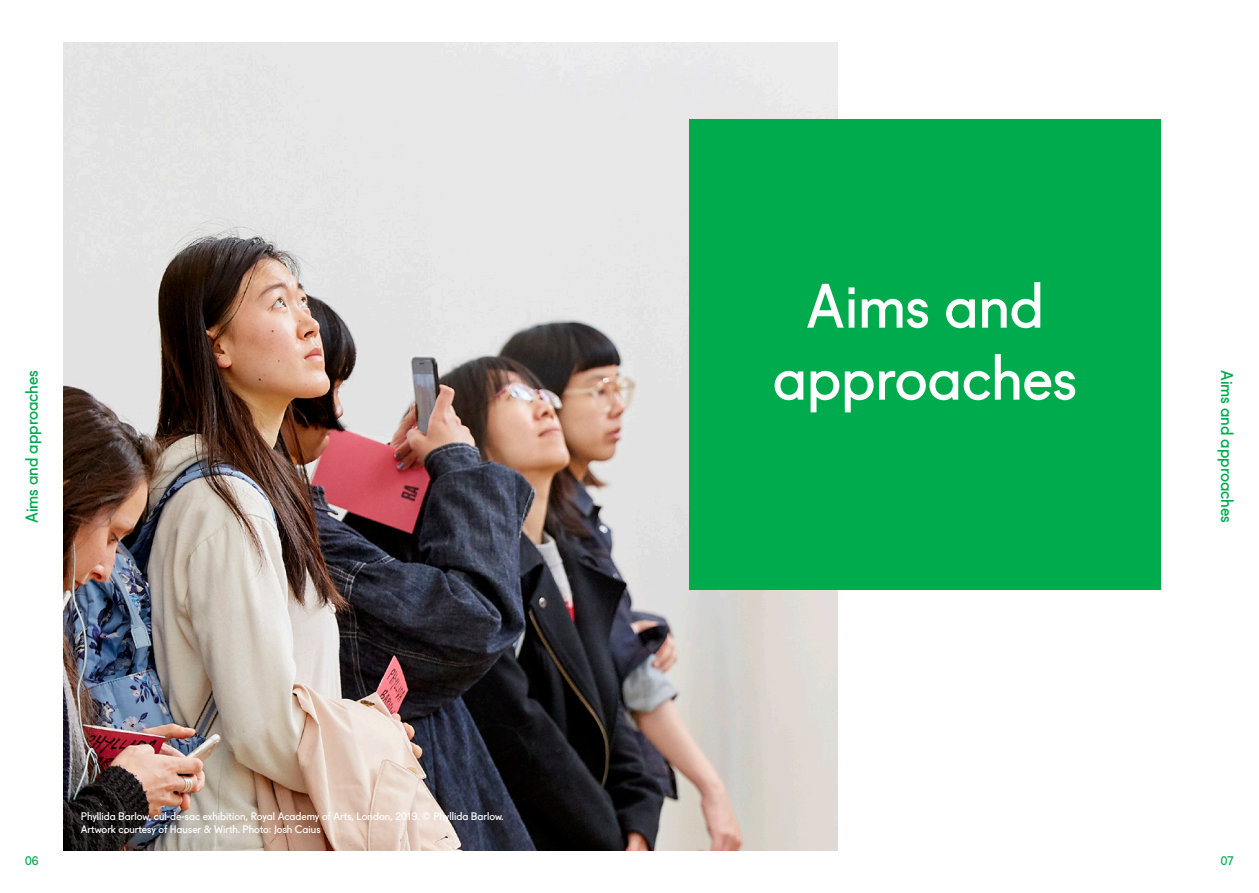
<style>
.page{position:relative;width:1259px;height:893px;background:#fff}
.page>*{position:absolute;margin:0;border:0;box-sizing:border-box;transform-origin:0 0}
.t1{font:60px "Fugue Art Fund";color:#fff}
.t2{font:16.5px "Fugue Art Fund";color:#00ab4d}
.t3{font:12px "Fugue Art Fund";color:#00ab4d}
.t4{font:10.5px/13.5px "Fugue Art Fund";color:#fff}
</style>
<div class="page">
<img style="left:64px;top:43px;width:774px;height:807px">
<div style="left:689px;top:119px;width:471px;height:471px;background:#00ab4d"></div>
<p class="t2" style="left:19px;top:523px;width:155px;rotate:-90deg">Aims and approaches</p>
<p class="t3" style="left:25px;top:852px;width:15px">06</p>
<p class="t4" style="left:81px;top:808px;width:424px">Phyllida Barlow, cul-de-sac exhibition, Royal Academy of Arts, London, 2019. © Phyllida Barlow.<br>Artwork courtesy of Hauser &amp; Wirth. Photo: Josh Caius</p>
<p class="t1" style="left:806px;top:258px;width:239px">Aims and</p>
<p class="t1" style="left:773px;top:330px;width:306px">approaches</p>
<p class="t2" style="left:1240px;top:370px;width:155px;rotate:90deg">Aims and approaches</p>
<p class="t3" style="left:1221px;top:852px;width:14px">07</p>
</div>
